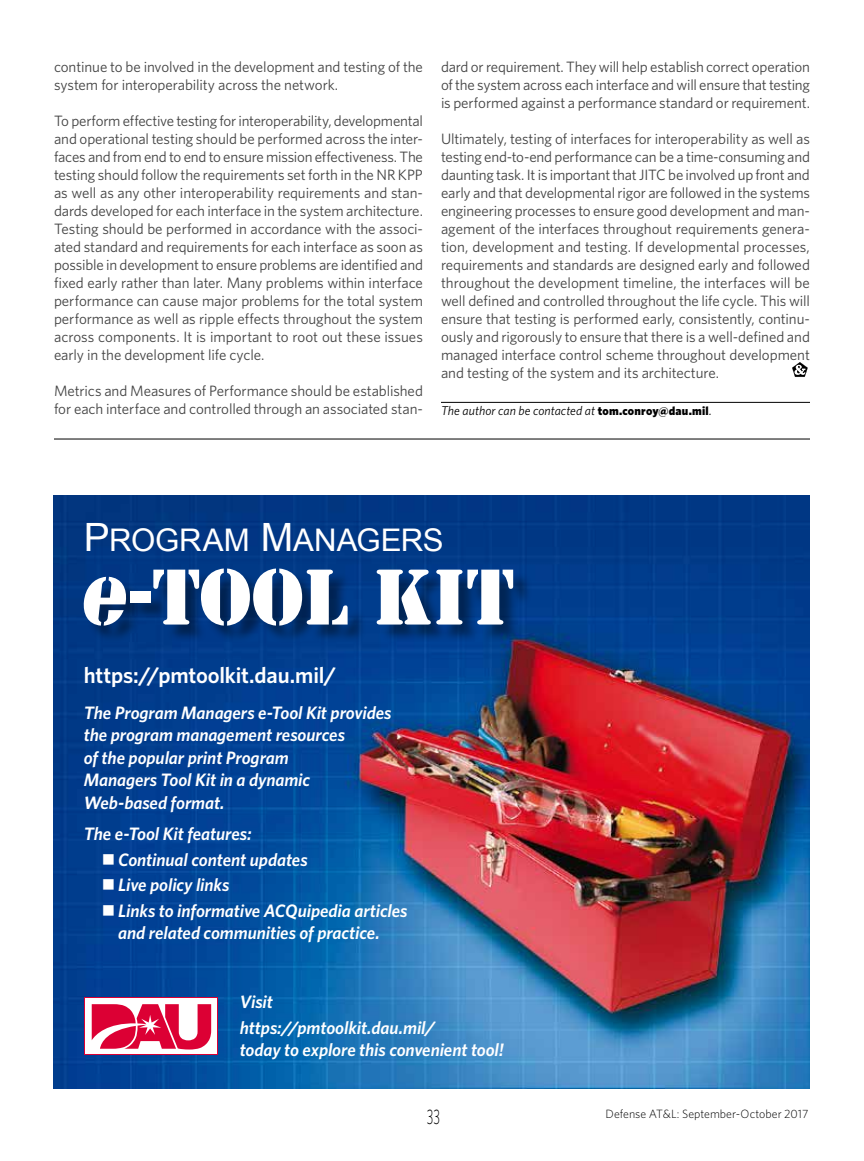
<style>
.page{position:relative;width:864px;height:1161px;background:#fff}
.page>*{position:absolute;margin:0;border:0;box-sizing:border-box;transform-origin:0 0}
.t1{font:31.2px "Arial MT SC800";color:#fff}
.t2{font:600 22.5px "Whitney";letter-spacing:-.01em;color:#fff}
.t3{font:300 21px "Whitney";color:#000;scale:.6 1}
.t4{font:italic 600 18px/22.5px "Whitney";letter-spacing:-.005em;color:#fff}
.body_text{font:15px/18px "Whitney";letter-spacing:-.005em;color:#424242;text-align:justify}
.bio{font:italic 12.75px "Whitney";letter-spacing:.005em;color:#000}
.t5{font:300 12px "Whitney";letter-spacing:.005em;color:#000}
.s1{font-weight:900;font-style:normal;font-size:12px}
.s2{font-size:39px}
</style>
<div class="page">
<hr style="left:441px;top:402px;width:369px;height:1px;background:#000">
<svg style="left:792px;top:362px;width:16px;height:15px"></svg>
<hr style="left:54px;top:439px;width:756px;height:1px;background:#000">
<img style="left:54px;top:495px;width:756px;height:594px">
<div style="left:86px;top:571px;width:446px;height:73px;background:#000;opacity:.4"></div>
<div style="left:130px;top:592px;width:21px;height:11px;background:#fff"></div>
<svg style="left:153px;top:569px;width:195px;height:57px"></svg>
<svg style="left:377px;top:570px;width:136px;height:55px"></svg>
<svg style="left:83px;top:577px;width:44px;height:49px"></svg>
<svg style="left:85px;top:998px;width:133px;height:57px"></svg>
<div style="left:86px;top:999px;width:131px;height:55px;background:#fff"></div>
<svg style="left:92px;top:1004px;width:119px;height:46px"></svg>
<svg style="left:115px;top:866px;width:18px;height:1px"></svg>
<svg style="left:115px;top:891px;width:18px;height:1px"></svg>
<svg style="left:115px;top:917px;width:18px;height:1px"></svg>
<p class="body_text" style="left:54px;top:58px;width:370px">continue to be involved in the development and testing of the system for interoperability across the network.</p>
<p class="body_text" style="left:54px;top:112px;width:371px">To perform effective testing for interoperability, developmental and operational testing should be performed across the inter&shy;faces and from end to end to ensure mission effectiveness. The testing should follow the requirements set forth in the NR KPP as well as any other interoperability requirements and stan&shy;dards developed for each interface in the system architecture.<br>Testing should be performed in accordance with the associ&shy;ated standard and requirements for each interface as soon as possible in development to ensure problems are identified and fixed early rather than later. Many problems within interface performance can cause major problems for the total system performance as well as ripple effects throughout the system across components. It is important to root out these issues early in the development life cycle.</p>
<p class="body_text" style="left:54px;top:382px;width:370px">Metrics and Measures of Performance should be established for each interface and controlled through an associated stan-</p>
<p class="body_text" style="left:441px;top:58px;width:371px">dard or requirement. They will help establish correct operation of the system across each interface and will ensure that testing is performed against a performance standard or requirement.</p>
<p class="body_text" style="left:441px;top:130px;width:371px">Ultimately, testing of interfaces for interoperability as well as testing end-to-end performance can be a time-consuming and daunting task. It is important that JITC be involved up front and early and that developmental rigor are followed in the systems engineering processes to ensure good development and man&shy;agement of the interfaces throughout requirements genera&shy;tion, development and testing. If developmental processes, requirements and standards are designed early and followed throughout the development timeline, the interfaces will be well defined and controlled throughout the life cycle. This will ensure that testing is performed early, consistently, continu&shy;ously and rigorously to ensure that there is a well-defined and managed interface control scheme throughout development and testing of the system and its architecture.</p>
<p class="bio" style="left:441px;top:403px;width:273px">The author can be contacted at <span class="s1">tom.conroy@dau.mil</span>.</p>
<h1 class="t1" style="left:84px;top:519px;width:361px"><span class="s2">P</span>ROGRAM <span class="s2">M</span>ANAGERS</h1>
<h2 class="t2" style="left:84px;top:661px;width:254px">https://pmtoolkit.dau.mil/</h2>
<p class="t4" style="left:84px;top:701px;width:309px">The Program Managers e-Tool Kit provides the program management resources<br>of the popular print Program<br>Managers Tool Kit in a dynamic<br>Web-based format.</p>
<p class="t4" style="left:84px;top:822px;width:169px">The e-Tool Kit features:</p>
<p class="t4" style="left:102px;top:848px;width:207px">■ Continual content updates</p>
<p class="t4" style="left:102px;top:874px;width:129px">■ Live policy links</p>
<p class="t4" style="left:118px;top:899px;width:291px;text-indent:-17px">■ Links to informative ACQuipedia articles and related communities of practice.</p>
<p class="t4" style="left:240px;top:989px;width:197px;line-height:25.5px">Visit https://pmtoolkit.dau.mil/</p>
<p class="t4" style="left:240px;top:1039px;width:266px">today to explore this convenient tool!</p>
<h3 class="t3" style="left:427px;top:1104px;width:23px">33</h3>
<p class="t5" style="left:606px;top:1106px;width:204px">Defense AT&amp;L: September-October 2017</p>
</div>
